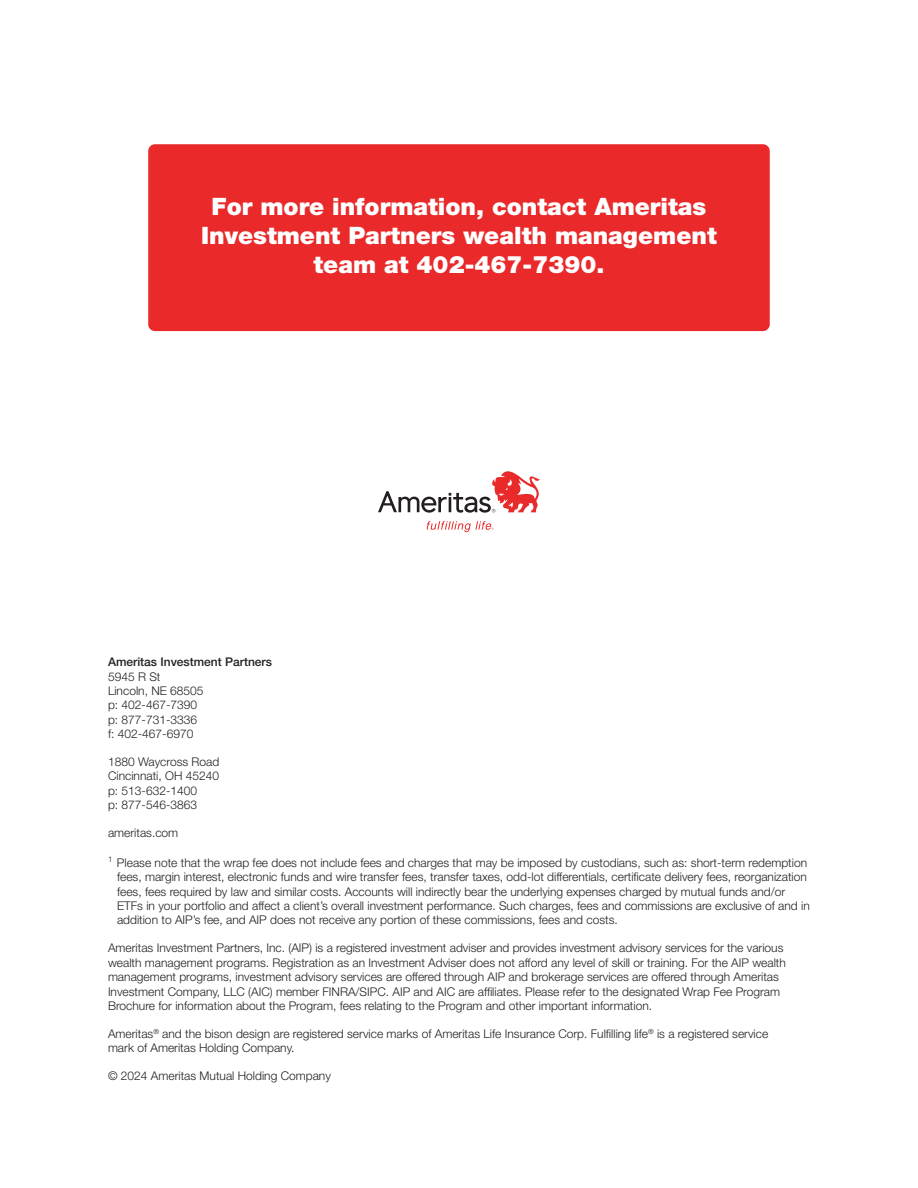
<style>
.page{position:relative;width:918px;height:1188px;background:#fff}
.page>*{position:absolute;margin:0;border:0;box-sizing:border-box;transform-origin:0 0}
.t1{font:900 24px/28.8px "Helvetica Neue LT Std";color:#fff;text-align:center}
.t2{font:300 12px/14.4px "Helvetica Neue LT Std";color:#231f20}
.t3{font:500 12px "Helvetica Neue LT Std";color:#231f20}
</style>
<div class="page">
<div style="left:148px;top:144px;width:622px;height:187px;background:#e9292a;border-radius:7px"></div>
<svg style="left:427px;top:521px;width:67px;height:11px"></svg>
<svg style="left:378px;top:471px;width:162px;height:42px"></svg>
<p class="t1" style="left:201px;top:192px;width:517px">For more information, contact Ameritas<br>Investment Partners wealth management team at 402-467-7390.</p>
<p class="t3" style="left:108px;top:655px;width:166px">Ameritas Investment Partners</p>
<p class="t2" style="left:108px;top:669px;width:54px">5945 R St</p>
<p class="t2" style="left:108px;top:683px;width:97px">Lincoln, NE 68505</p>
<p class="t2" style="left:108px;top:698px;width:91px">p: 402-467-7390</p>
<p class="t2" style="left:108px;top:712px;width:91px">p: 877-731-3336</p>
<p class="t2" style="left:108px;top:726px;width:87px">f: 402-467-6970</p>
<p class="t2" style="left:108px;top:754px;width:113px">1880 Waycross Road</p>
<p class="t2" style="left:108px;top:769px;width:113px">Cincinnati, OH 45240</p>
<p class="t2" style="left:108px;top:783px;width:91px">p: 513-632-1400</p>
<p class="t2" style="left:108px;top:797px;width:91px">p: 877-546-3863</p>
<p class="t2" style="left:108px;top:825px;width:72px">ameritas.com</p>
<p class="t2" style="left:117px;top:855px;width:694px;text-indent:-9px"><sup>1</sup> Please note that the wrap fee does not include fees and charges that may be imposed by custodians, such as: short-term redemption fees, margin interest, electronic funds and wire transfer fees, transfer taxes, odd-lot differentials, certificate delivery fees, reorganization fees, fees required by law and similar costs. Accounts will indirectly bear the underlying expenses charged by mutual funds and/or ETFs in your portfolio and affect a client’s overall investment performance. Such charges, fees and commissions are exclusive of and in addition to AIP’s fee, and AIP does not receive any portion of these commissions, fees and costs.</p>
<p class="t2" style="left:108px;top:941px;width:679px">Ameritas Investment Partners, Inc. (AIP) is a registered investment adviser and provides investment advisory services for the various wealth management programs. Registration as an Investment Adviser does not afford any level of skill or training. For the AIP wealth management programs, investment advisory services are offered through AIP and brokerage services are offered through Ameritas Investment Company, LLC (AIC) member FINRA/SIPC. AIP and AIC are affiliates. Please refer to the designated Wrap Fee Program Brochure for information about the Program, fees relating to the Program and other important information.</p>
<p class="t2" style="left:108px;top:1026px;width:662px">Ameritas<sup>®</sup> and the bison design are registered service marks of Ameritas Life Insurance Corp. Fulfilling life<sup>®</sup> is a registered service</p>
<p class="t2" style="left:108px;top:1040px;width:188px">mark of Ameritas Holding Company.</p>
<p class="t2" style="left:108px;top:1068px;width:224px">© 2024 Ameritas Mutual Holding Company</p>
</div>
